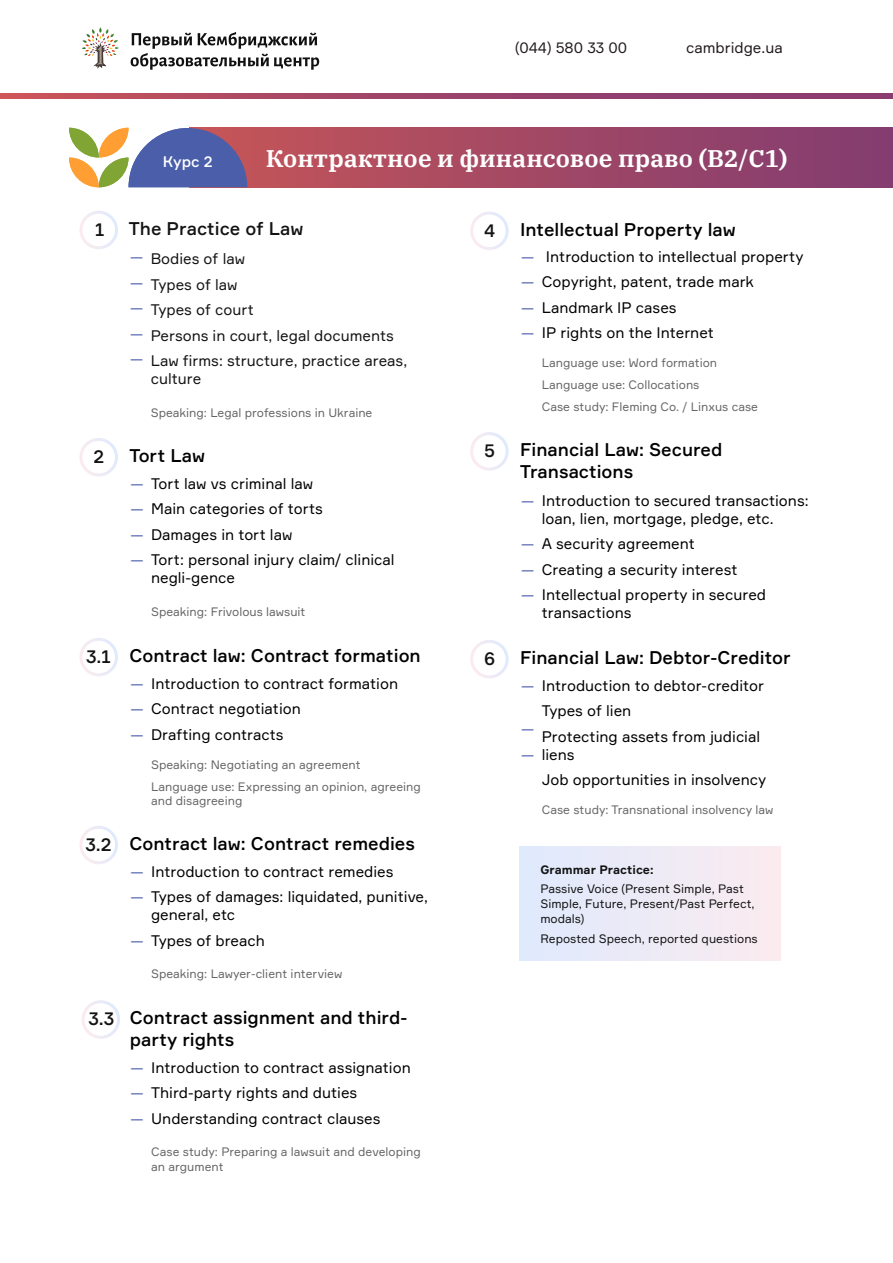
<style>
.page{position:relative;width:893px;height:1263px;background:#fff}
.page>*{position:absolute;margin:0;border:0;box-sizing:border-box;transform-origin:0 0}
.t1{font:600 24px "IBM Plex Serif";color:#fff}
.t2{font:500 18px/21.6px "Formular";color:#000}
.t3{font:500 18px "Formular";color:#131313}
.t4{font:15px/25.5px "Formular";color:#000}
.t5{font:15px/25.5px "Formular";color:#131313}
.t6{font:15px/25.5px "Formular";color:#4a5eaa;text-align:justify}
.t7{font:15px "Formular";color:#221b1c}
.t8{font:500 15px "Formular";color:#fff}
.t9{font:12px/21.9px "Formular";color:#666}
.t10{font:12px/15px "Formular";color:#131313}
.t11{font:700 12px "Formular";color:#131313}
</style>
<div class="page">
<svg style="left:0;top:94px;width:893px;height:4px;background:#a14567"></svg>
<svg style="left:82px;top:27px;width:37px;height:42px"></svg>
<svg style="left:131px;top:32px;width:188px;height:38px"></svg>
<div style="left:190px;top:128px;width:703px;height:59px;background:linear-gradient(to right,#c45558,#813c71)"></div>
<svg style="left:69px;top:128px;width:178px;height:59px"></svg>
<div style="left:520px;top:846px;width:260px;height:114px;background:linear-gradient(to right,#dfeafd,#fbebef)"></div>
<svg style="left:79px;top:211px;width:39px;height:38px"></svg>
<svg style="left:79px;top:438px;width:39px;height:38px"></svg>
<svg style="left:79px;top:638px;width:39px;height:38px"></svg>
<svg style="left:79px;top:826px;width:39px;height:38px"></svg>
<svg style="left:82px;top:1000px;width:38px;height:39px"></svg>
<svg style="left:470px;top:212px;width:39px;height:38px"></svg>
<svg style="left:470px;top:432px;width:39px;height:39px"></svg>
<svg style="left:470px;top:640px;width:39px;height:38px"></svg>
<p class="t7" style="left:515px;top:39px;width:114px">(044) 580 33 00</p>
<p class="t7" style="left:686px;top:39px;width:98px">cambridge.ua</p>
<p class="t8" style="left:163px;top:152px;width:57px">Курс 2т 2</p>
<h1 class="t1" style="left:266px;top:139px;width:523px">Контрактное и финансовое право (В2/С1)</h1>
<p class="t8" style="left:163px;top:152px;width:36px">Юни</p>
<p class="t3" style="left:95px;top:218px;width:11px">1</p>
<p class="t3" style="left:129px;top:218px;width:176px">The Practice of Law</p>
<p class="t6" style="left:130px;top:244px;width:15px">— — — — —</p>
<p class="t5" style="left:151px;top:246px;width:258px">Bodies of law<br>Types of law<br>Types of court<br>Persons in court, legal documents<br>Law firms: structure, practice areas,</p>
<p class="t5" style="left:151px;top:366px;width:52px">culture</p>
<p class="t9" style="left:151px;top:401px;width:223px">Speaking: Legal professions in Ukraine</p>
<p class="t3" style="left:484px;top:219px;width:13px">4</p>
<p class="t2" style="left:520px;top:218px;width:217px">Intellectual Property law</p>
<p class="t6" style="left:521px;top:243px;width:15px">— — — —</p>
<p class="t4" style="left:542px;top:243px;width:263px">Introduction to intellectual property<br>Copyright, patent, trade mark<br>Landmark IP cases<br>IP rights on the Internet</p>
<p class="t9" style="left:542px;top:352px;width:218px">Language use: Word formation<br>Language use: Collocations<br>Case study: Fleming Co. / Linxus case</p>
<p class="t3" style="left:93px;top:445px;width:12px">2</p>
<p class="t2" style="left:129px;top:444px;width:77px">Tort Law</p>
<p class="t6" style="left:130px;top:470px;width:15px">— — — —</p>
<p class="t4" style="left:151px;top:470px;width:245px">Tort law vs criminal law<br>Main categories of torts<br>Damages in tort law<br>Tort: personal injury claim/ clinical</p>
<p class="t4" style="left:151px;top:565px;width:85px">negli-gence</p>
<p class="t9" style="left:151px;top:600px;width:156px">Speaking: Frivolous lawsuit</p>
<p class="t3" style="left:484px;top:439px;width:12px">5</p>
<p class="t2" style="left:520px;top:439px;width:204px">Financial Law: Secured<br>Transactions</p>
<p class="t6" style="left:521px;top:487px;width:15px">—</p>
<p class="t4" style="left:542px;top:491px;width:268px;line-height:18px">Introduction to secured transactions: loan, lien, mortgage, pledge, etc.</p>
<p class="t4" style="left:542px;top:531px;width:226px">A security agreement<br>Creating a security interest<br>Intellectual property in secured</p>
<p class="t4" style="left:542px;top:600px;width:91px">transactions</p>
<p class="t6" style="left:521px;top:531px;width:15px">— — —</p>
<p class="t3" style="left:86px;top:645px;width:26px">3.1</p>
<p class="t2" style="left:129px;top:644px;width:293px">Contract law: Contract formation</p>
<p class="t6" style="left:130px;top:670px;width:15px">— — —</p>
<p class="t4" style="left:151px;top:670px;width:248px">Introduction to contract formation<br>Contract negotiation<br>Drafting contracts</p>
<p class="t9" style="left:151px;top:753px;width:271px">Speaking: Negotiating an agreement<br>Language use: Expressing an opinion, agreeing</p>
<p class="t9" style="left:151px;top:789px;width:93px">and disagreeing</p>
<p class="t3" style="left:484px;top:647px;width:12px">6</p>
<p class="t2" style="left:520px;top:646px;width:272px">Financial Law: Debtor-Creditor</p>
<p class="t6" style="left:521px;top:672px;width:15px">—</p>
<p class="t4" style="left:542px;top:672px;width:224px">Introduction to debtor-creditor<br>Types of lien<br>Protecting assets from judicial</p>
<p class="t4" style="left:542px;top:741px;width:226px">liens<br>Job opportunities in insolvency</p>
<p class="t9" style="left:542px;top:799px;width:233px">Case study: Transnational insolvency law</p>
<p class="t6" style="left:521px;top:716px;width:15px">— —</p>
<p class="t3" style="left:86px;top:833px;width:28px">3.2</p>
<p class="t2" style="left:129px;top:832px;width:287px">Contract law: Contract remedies</p>
<p class="t6" style="left:130px;top:858px;width:15px">— —</p>
<p class="t4" style="left:151px;top:858px;width:278px">Introduction to contract remedies<br>Types of damages: liquidated, punitive,</p>
<p class="t4" style="left:151px;top:902px;width:115px">general, etc<br>Types of breach</p>
<p class="t9" style="left:151px;top:963px;width:193px">Speaking: Lawyer-client interview</p>
<p class="t6" style="left:130px;top:927px;width:15px">—</p>
<p class="t11" style="left:540px;top:862px;width:115px">Grammar Practice:</p>
<p class="t10" style="left:540px;top:881px;width:216px">Passive Voice (Present Simple, Past<br>Simple, Future, Present/Past Perfect, modals)</p>
<p class="t10" style="left:540px;top:930px;width:219px">Reposted Speech, reported questions</p>
<p class="t3" style="left:88px;top:1008px;width:27px">3.3</p>
<p class="t2" style="left:130px;top:1007px;width:279px">Contract assignment and third&shy;party rights</p>
<p class="t6" style="left:131px;top:1054px;width:15px">— — —</p>
<p class="t4" style="left:151px;top:1054px;width:261px">Introduction to contract assignation<br>Third-party rights and duties<br>Understanding contract clauses</p>
<p class="t9" style="left:151px;top:1145px;width:271px;line-height:14.4px">Case study: Preparing a lawsuit and developing an argument</p>
</div>
